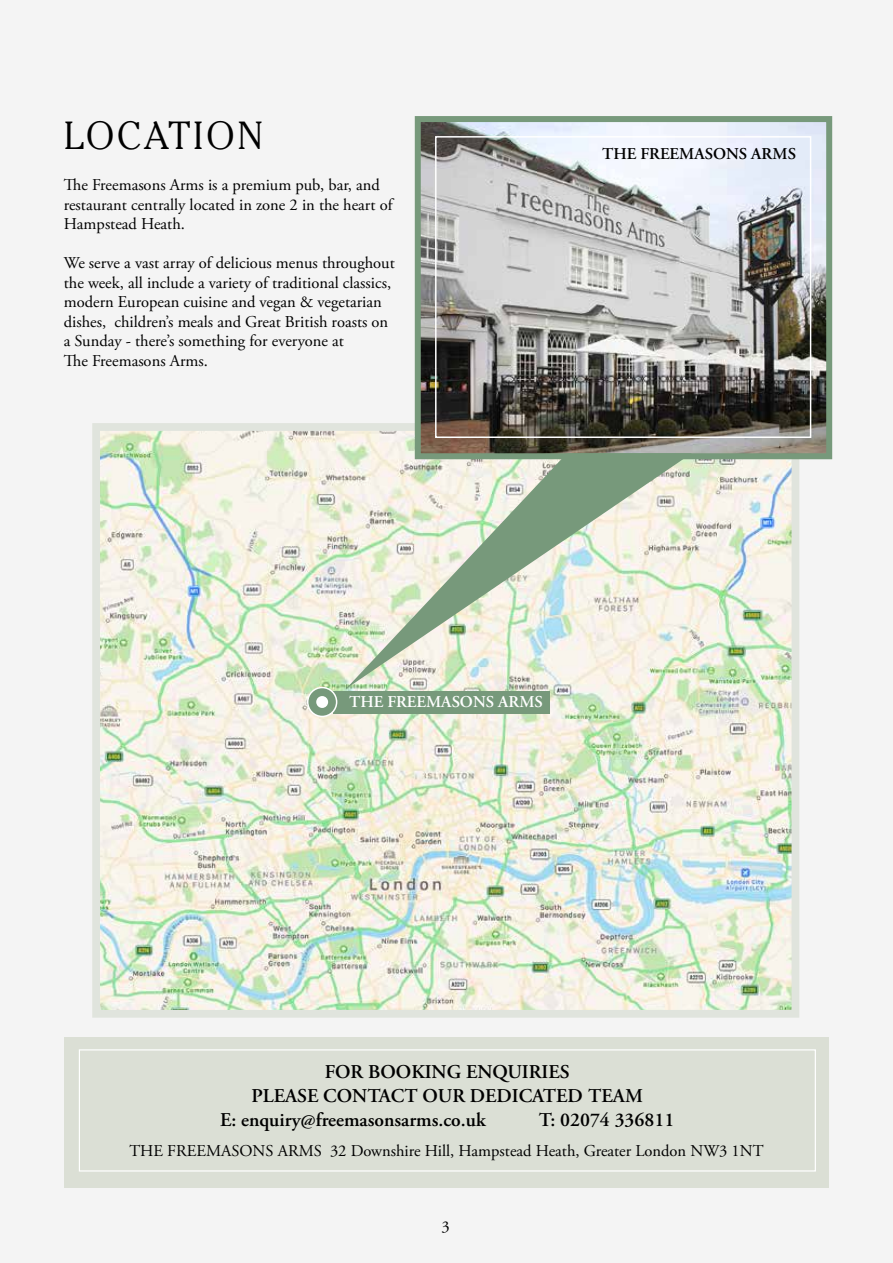
<style>
.page{position:relative;width:893px;height:1263px;background:#f4f4f4}
.page>*{position:absolute;margin:0;border:0;box-sizing:border-box;transform-origin:0 0}
.t1{font:300 39px "Cheltenham";letter-spacing:.07em;color:#000}
.t2{font:600 19.5px "Adobe Garamond Pro";color:#000}
.t3{font:16.5px/19.5px "Adobe Garamond Pro";color:#000}
.t4{font:600 16.5px "Adobe Garamond Pro";color:#000}
.t5{font:600 16.5px "Adobe Garamond Pro";color:#fff}
</style>
<div class="page">
<img style="left:101px;top:432px;width:689px;height:577px">
<div style="left:92px;top:423px;width:707px;height:595px;border:8px solid #e0e4dd"></div>
<img style="left:422px;top:123px;width:403px;height:329px">
<div style="left:415px;top:116px;width:417px;height:343px;border:6px solid #77997b"></div>
<svg style="left:346px;top:453px;width:346px;height:236px"></svg>
<div style="left:64px;top:1037px;width:765px;height:150px;background:#dbdfd5"></div>
<div style="left:79px;top:1049px;width:737px;height:122px;border:1px solid #fff"></div>
<div style="left:435px;top:136px;width:376px;height:302px;border:2px solid #fff"></div>
<div style="left:333px;top:690px;width:216px;height:23px;background:#77997b"></div>
<div style="left:308px;top:687px;width:29px;height:29px;background:#77997b;border-radius:50%"></div>
<div style="left:307px;top:687px;width:30px;height:30px;border:2px solid #fff;border-radius:50%"></div>
<div style="left:316px;top:696px;width:12px;height:12px;background:#fff;border-radius:50%"></div>
<h1 class="t1" style="left:64px;top:113px;width:201px">LOCATION</h1>
<p class="t3" style="left:64px;top:176px;width:330px">The Freemasons Arms is a premium pub, bar, and restaurant centrally located in zone 2 in the heart of<br>Hampstead Heath.</p>
<p class="t3" style="left:64px;top:254px;width:333px">We serve a vast array of delicious menus throughout the week, all include a variety of traditional classics, modern European cuisine and vegan &amp; vegetarian dishes, children’s meals and Great British roasts on a Sunday - there’s something for everyone at<br>The Freemasons Arms.</p>
<p class="t4" style="left:602px;top:144px;width:195px">THE FREEMASONS ARMS</p>
<p class="t5" style="left:349px;top:693px;width:195px">THE FREEMASONS ARMS</p>
<p class="t2" style="left:325px;top:1060px;width:246px">FOR BOOKING ENQUIRIES</p>
<p class="t2" style="left:251px;top:1084px;width:393px">PLEASE CONTACT OUR DEDICATED TEAM</p>
<p class="t2" style="left:220px;top:1108px;width:267px">E: enquiry@freemasonsarms.co.uk</p>
<p class="t2" style="left:539px;top:1108px;width:137px">T: 02074 336811</p>
<p class="t3" style="left:129px;top:1141px;width:636px">THE FREEMASONS ARMS 32 Downshire Hill, Hampstead Heath, Greater London NW3 1NT</p>
<p class="t3" style="left:442px;top:1218px;width:10px">3</p>
</div>
